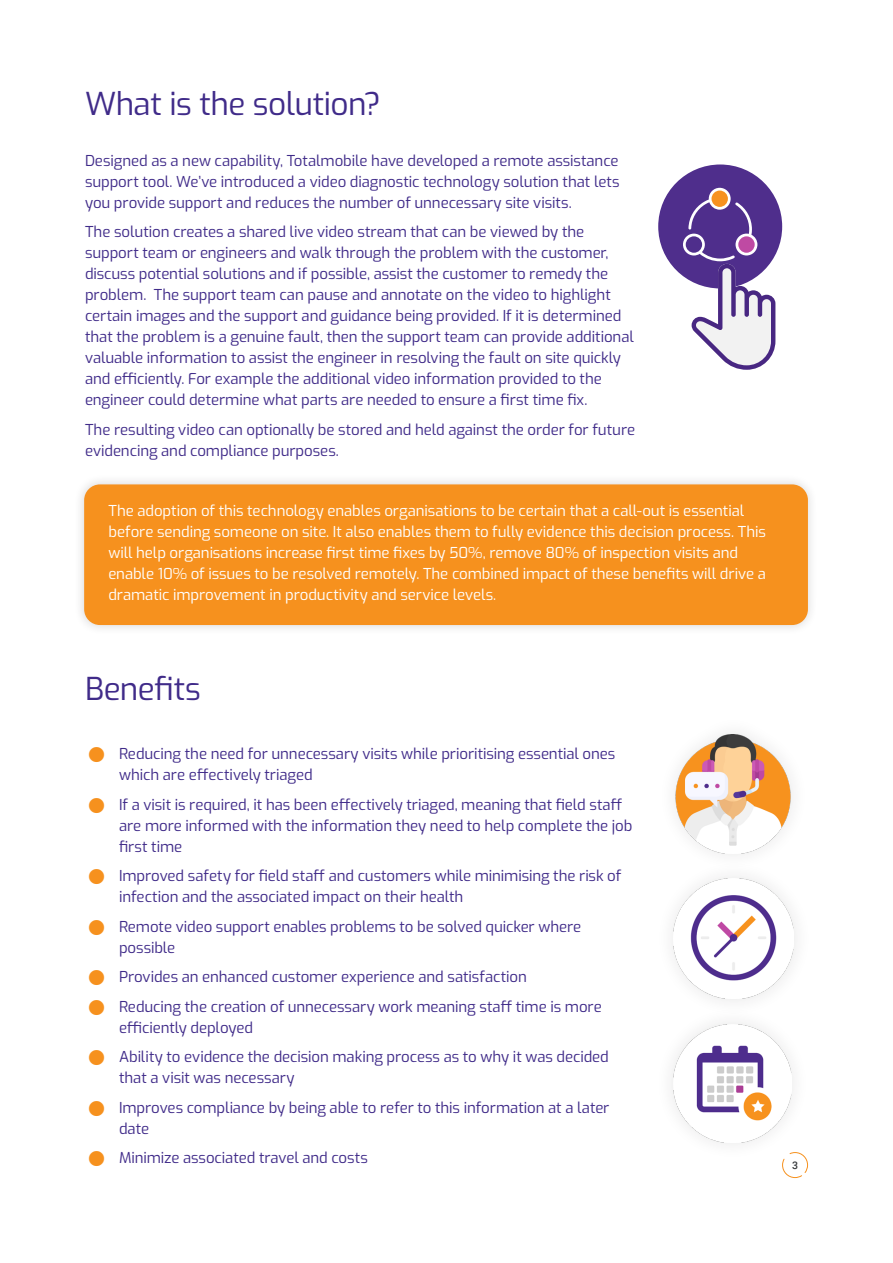
<style>
.page{position:relative;width:893px;height:1263px;background:#fff}
.page>*{position:absolute;margin:0;border:0;box-sizing:border-box;transform-origin:0 0}
.t1{font:31.5px "Exo";letter-spacing:-.015em;color:#402b89}
.SubHead{font:15px/21px "Exo";letter-spacing:-.005em;color:#402b89}
.SubHead-2{font:15px/21px "Exo";letter-spacing:-.005em;color:#fff}
.Small_Body{font:500 10.5px "Roboto";color:#35383b}
.s1{color:#f6911e}
</style>
<div class="page">
<svg style="left:782px;top:1161px;width:26px;height:17px"></svg>
<img style="left:674px;top:735px;width:118px;height:118px">
<img style="left:673px;top:1024px;width:118px;height:118px">
<img style="left:674px;top:879px;width:120px;height:120px">
<div style="left:658px;top:164px;width:124px;height:124px;background:#4f2e8c;border-radius:50%"></div>
<svg style="left:683px;top:188px;width:92px;height:182px"></svg>
<div style="left:74px;top:474px;width:744px;height:161px;background:#f8f7f8"></div>
<div style="left:84px;top:484px;width:724px;height:141px;background:#f6911e;border-radius:16px"></div>
<p class="t1" style="left:85px;top:81px;width:297px">What is the solution?</p>
<p class="SubHead" style="left:85px;top:149px;width:536px;text-align:justify">Designed as a new capability, Totalmobile have developed a remote assistance support tool. We’ve introduced a video diagnostic technology solution that lets you provide support and reduces the number of unnecessary site visits.</p>
<p class="SubHead" style="left:85px;top:220px;width:550px">The solution creates a shared live video stream that can be viewed by the support team or engineers and walk through the problem with the customer, discuss potential solutions and if possible, assist the customer to remedy the problem. The support team can pause and annotate on the video to highlight certain images and the support and guidance being provided. If it is determined that the problem is a genuine fault, then the support team can provide additional valuable information to assist the engineer in resolving the fault on site quickly and efficiently. For example the additional video information provided to the engineer could determine what parts are needed to ensure a first time fix.</p>
<p class="SubHead" style="left:85px;top:418px;width:552px">The resulting video can optionally be stored and held against the order for future evidencing and compliance purposes.</p>
<p class="SubHead-2" style="left:108px;top:500px;width:659px">The adoption of this technology enables organisations to be certain that a call-out is essential before sending someone on site. It also enables them to fully evidence this decision process. This will help organisations increase first time fixes by 50%, remove 80% of inspection visits and enable 10% of issues to be resolved remotely. The combined impact of these benefits will drive a dramatic improvement in productivity and service levels.</p>
<p class="t1" style="left:85px;top:666px;width:117px">Benefits</p>
<p class="SubHead" style="left:119px;top:742px;width:498px;text-indent:-30px"><span class="s1">■</span> Reducing the need for unnecessary visits while prioritising essential ones which are effectively triaged</p>
<p class="SubHead" style="left:119px;top:793px;width:515px;text-indent:-30px"><span class="s1">■</span> If a visit is required, it has been effectively triaged, meaning that field staff are more informed with the information they need to help complete the job first time</p>
<p class="SubHead" style="left:119px;top:864px;width:504px;text-indent:-30px"><span class="s1">■</span> Improved safety for field staff and customers while minimising the risk of infection and the associated impact on their health</p>
<p class="SubHead" style="left:119px;top:915px;width:464px;text-indent:-30px"><span class="s1">■</span> Remote video support enables problems to be solved quicker where possible</p>
<p class="SubHead" style="left:89px;top:965px;width:439px"><span class="s1">■</span> Provides an enhanced customer experience and satisfaction</p>
<p class="SubHead" style="left:119px;top:995px;width:484px;text-indent:-30px"><span class="s1">■</span> Reducing the creation of unnecessary work meaning staff time is more efficiently deployed</p>
<p class="SubHead" style="left:119px;top:1045px;width:491px;text-indent:-30px"><span class="s1">■</span> Ability to evidence the decision making process as to why it was decided that a visit was necessary</p>
<p class="SubHead" style="left:119px;top:1096px;width:492px;text-indent:-30px"><span class="s1">■</span> Improves compliance by being able to refer to this information at a later date</p>
<p class="SubHead" style="left:89px;top:1146px;width:280px"><span class="s1">■</span> Minimize associated travel and costs</p>
<p class="Small_Body" style="left:792px;top:1158px;width:7px">3</p>
</div>
